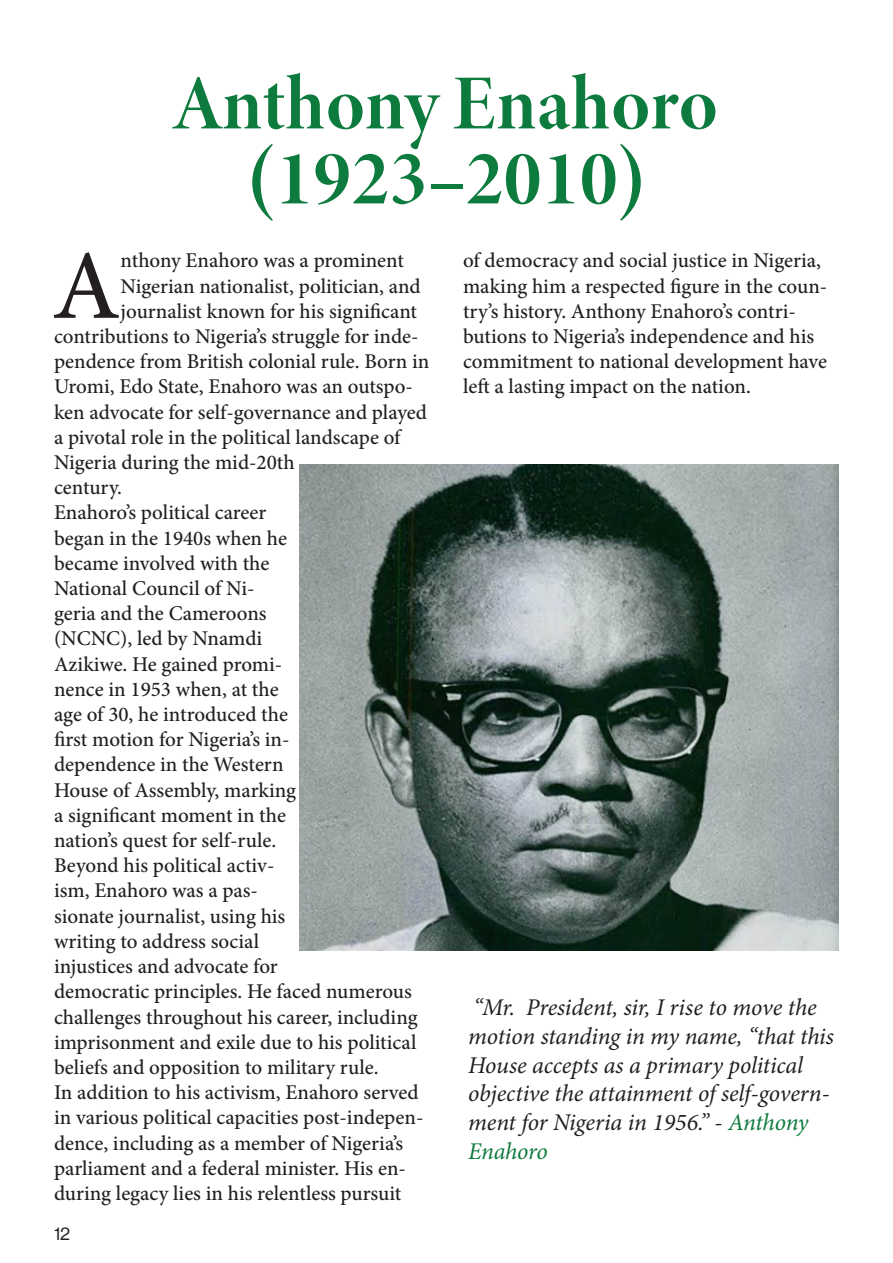
<style>
.page{position:relative;width:893px;height:1263px;background:#fff}
.page>*{position:absolute;margin:0;border:0;box-sizing:border-box;transform-origin:0 0}
.t1{font:500 98.55px "Minion Pro";color:#231f20}
.t2{font:78px "Minion Variable Concept";color:#0e7b3e}
.t3{font:italic 24px/28.8px "Minion Pro";letter-spacing:-.01em;color:#231f20}
.t4{font:500 21px/25.2px "Minion Pro";color:#231f20}
.t5{font:18px "Neue Haas Display";color:#231f20}
.s1{color:#0e7b3e}
</style>
<div class="page">
<img style="left:299px;top:464px;width:540px;height:487px">
<p class="t2" style="left:175px;top:49px;width:544px">Anthony Enahoro</p>
<p class="t2" style="left:248px;top:124px;width:398px">(1923–2010)</p>
<p class="t1" style="left:52px;top:220px;width:70px">A</p>
<p class="t4" style="left:121px;top:248px;width:285px">nthony Enahoro was a prominent</p>
<p class="t4" style="left:121px;top:273px;width:302px">Nigerian nationalist, politician, and</p>
<p class="t4" style="left:121px;top:299px;width:298px">journalist known for his significant</p>
<p class="t4" style="left:54px;top:324px;width:366px">contributions to Nigeria’s struggle for inde-</p>
<p class="t4" style="left:54px;top:349px;width:377px">pendence from British colonial rule. Born in</p>
<p class="t4" style="left:54px;top:374px;width:361px">Uromi, Edo State, Enahoro was an outspo-</p>
<p class="t4" style="left:54px;top:399px;width:375px">ken advocate for self-governance and played</p>
<p class="t4" style="left:54px;top:425px;width:348px">a pivotal role in the political landscape of</p>
<p class="t4" style="left:54px;top:450px;width:242px">Nigeria during the mid-20th</p>
<p class="t4" style="left:54px;top:475px;width:70px">century.</p>
<p class="t4" style="left:54px;top:500px;width:244px">Enahoro’s political career began in the 1940s when he became involved with the<br>National Council of Ni&shy;geria and the Cameroons (NCNC), led by Nnamdi<br>Azikiwe. He gained promi&shy;nence in 1953 when, at the age of 30, he introduced the first motion for Nigeria’s in&shy;dependence in the Western<br>House of Assembly, marking a significant moment in the nation’s quest for self-rule.</p>
<p class="t4" style="left:54px;top:853px;width:365px">Beyond his political activ-<br>ism, Enahoro was a pas-<br>sionate journalist, using his<br>writing to address social<br>injustices and advocate for<br>democratic principles. He faced numerous challenges throughout his career, including imprisonment and exile due to his political beliefs and opposition to military rule.</p>
<p class="t4" style="left:54px;top:1080px;width:371px">In addition to his activism, Enahoro served in various political capacities post-indepen&shy;dence, including as a member of Nigeria’s parliament and a federal minister. His en&shy;during legacy lies in his relentless pursuit</p>
<p class="t5" style="left:54px;top:1223px;width:18px">12</p>
<p class="t4" style="left:463px;top:248px;width:366px">of democracy and social justice in Nigeria, making him a respected figure in the coun&shy;try’s history. Anthony Enahoro’s contri&shy;butions to Nigeria’s independence and his commitment to national development have left a lasting impact on the nation.</p>
<p class="t3" style="left:468px;top:993px;width:367px">“Mr. President, sir, I rise to move the motion standing in my name, “that this House accepts as a primary political objective the attainment of self-govern&shy;ment for Nigeria in 1956.” - <span class="s1">Anthony Enahoro</span></p>
</div>
